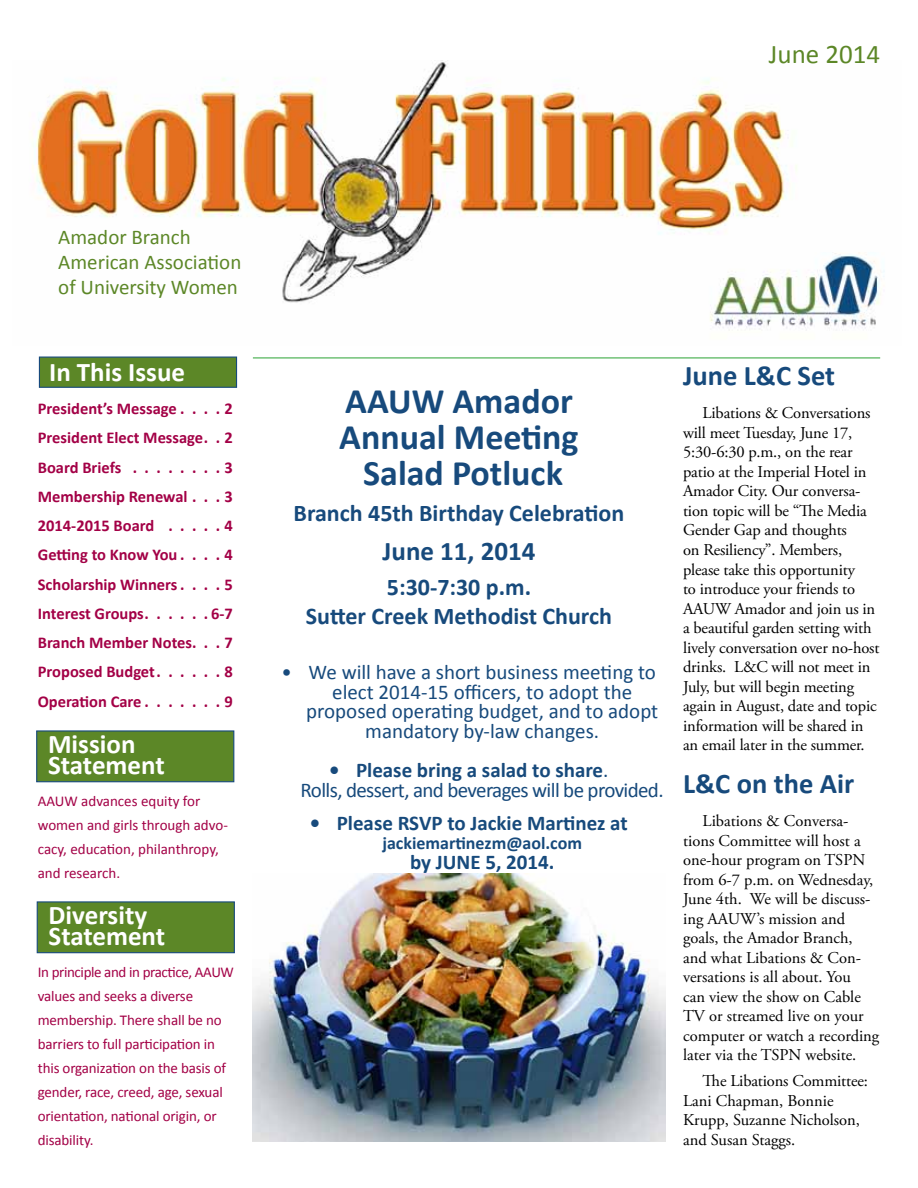
<style>
.page{position:relative;width:918px;height:1188px;background:#fff}
.page>*{position:absolute;margin:0;border:0;box-sizing:border-box;transform-origin:0 0}
.t1{font:700 36px/36px "Calibri";color:#174a7c;text-align:center}
.t2{font:700 28.5px "Calibri";color:#174a7c}
.t3{font:700 27px/21px "Calibri";color:#fff}
.t4{font:700 27px "Calibri";color:#174a7c}
.t5{font:27px "Calibri";color:#5c8727}
.t6{font:700 24px/28.8px "Calibri";color:#174a7c;text-align:center}
.t7{font:21px "Calibri";color:#174a7c}
.t8{font:21px/19.5px "Calibri";letter-spacing:-.03em;color:#174a7c}
.t9{font:21px/25.2px "Calibri";color:#5c8727}
.t10{font:700 21px "Calibri";color:#174a7c}
.t11{font:700 18px "Calibri";color:#174a7c}
.t12{font:16.5px/19.5px "Adobe Garamond Pro";letter-spacing:-.01em;color:#000}
.t13{font:700 16.5px/29.2px "Calibri";color:#a30046;text-align:justify}
.t14{font:15px/24px "Calibri";letter-spacing:-.01em;color:#a30046}
.s1{font-weight:700}
</style>
<div class="page">
<img style="left:32px;top:60px;width:853px;height:271px">
<div style="left:39px;top:357px;width:198px;height:31px;background:#5c8727;border:1px solid #174a7c"></div>
<div style="left:36px;top:730px;width:198px;height:52px;background:#5c8727;border:1px solid #174a7c"></div>
<div style="left:37px;top:901px;width:198px;height:52px;background:#5c8727;border:1px solid #174a7c"></div>
<hr style="left:253px;top:357px;width:627px;height:1px;background:#41ad49">
<img style="left:253px;top:873px;width:413px;height:269px">
<h3 class="t5" style="left:769px;top:37px;width:113px">June 2014</h3>
<p class="t9" style="left:58px;top:224px;width:185px">Amador Branch<br>American Association of University Women</p>
<h3 class="t3" style="left:49px;top:361px;width:138px">In This Issue</h3>
<p class="t13" style="left:38px;top:394px;width:141px">President’s Message</p>
<p class="t13" style="left:224px;top:394px;width:10px">2</p>
<p class="t13" style="left:38px;top:423px;width:167px">President Elect Message</p>
<p class="t13" style="left:38px;top:423px;width:197px;text-indent:187px">2<br>Board Briefs . . . . . . . . 3<br>Membership Renewal</p>
<p class="t13" style="left:38px;top:482px;width:196px;text-indent:187px">3<br>2014-2015 Board . . . . . 4<br>Getting to Know You</p>
<p class="t13" style="left:224px;top:540px;width:10px">4</p>
<p class="t13" style="left:38px;top:569px;width:141px">Scholarship Winners</p>
<p class="t13" style="left:224px;top:569px;width:10px">5</p>
<p class="t13" style="left:38px;top:599px;width:108px">Interest Groups</p>
<p class="t13" style="left:38px;top:599px;width:196px;text-indent:173px">6-7<br>Branch Member Notes. . . 7<br>Proposed Budget</p>
<p class="t13" style="left:224px;top:657px;width:10px">8</p>
<p class="t13" style="left:38px;top:687px;width:105px">Operation Care</p>
<p class="t13" style="left:224px;top:687px;width:10px">9</p>
<h3 class="t3" style="left:48px;top:734px;width:118px">Mission<br>Statement</h3>
<p class="t14" style="left:38px;top:790px;width:192px">AAUW advances equity for women and girls through advo&shy;cacy, education, philanthropy, and research.</p>
<h3 class="t3" style="left:49px;top:905px;width:118px">Diversity<br>Statement</h3>
<p class="t14" style="left:38px;top:960px;width:198px">In principle and in practice, AAUW values and seeks a diverse membership. There shall be no barriers to full participation in this organization on the basis of gender, race, creed, age, sexual orientation, national origin, or disability.</p>
<h1 class="t1" style="left:339px;top:383px;width:241px">AAUW Amador<br>Annual Meeting<br>Salad Potluck</h1>
<h3 class="t6" style="left:294px;top:498px;width:332px">Branch 45th Birthday Celebration</h3>
<h3 class="t4" style="left:383px;top:533px;width:154px">June 11, 2014</h3>
<h3 class="t6" style="left:306px;top:573px;width:308px">5:30-7:30 p.m.<br>Sutter Creek Methodist Church</h3>
<p class="t7" style="left:282px;top:659px;width:376px">• We will have a short business meeting to</p>
<p class="t7" style="left:332px;top:678px;width:302px">elect 2014-15 officers, to adopt the</p>
<p class="t7" style="left:306px;top:698px;width:354px">proposed operating budget, and to adopt</p>
<p class="t7" style="left:365px;top:717px;width:235px">mandatory by-law changes.</p>
<p class="t8" style="left:301px;top:761px;width:365px;text-indent:28px"><span class="s1">• Please bring a salad to share</span>.<br>Rolls, dessert, and beverages will be provided.</p>
<p class="t10" style="left:310px;top:809px;width:320px">• Please RSVP to Jackie Martinez at</p>
<p class="t11" style="left:382px;top:832px;width:201px">jackiemartinezm@aol.com</p>
<p class="t10" style="left:410px;top:848px;width:143px">by JUNE 5, 2014.</p>
<h2 class="t2" style="left:683px;top:358px;width:153px">June L&amp;C Set</h2>
<p class="t12" style="left:683px;top:404px;width:198px;text-indent:20px">Libations &amp; Conversations will meet Tuesday, June 17,<br>5:30-6:30 p.m., on the rear patio at the Imperial Hotel in<br>Amador City. Our conversa&shy;tion topic will be “The Media<br>Gender Gap and thoughts<br>on Resiliency”. Members, please take this opportunity<br>to introduce your friends to<br>AAUW Amador and join us in a beautiful garden setting with lively conversation over no-host drinks. L&amp;C will not meet in<br>July, but will begin meeting again in August, date and topic information will be shared in an email later in the summer.</p>
<h2 class="t2" style="left:683px;top:766px;width:173px">L&amp;C on the Air</h2>
<p class="t12" style="left:683px;top:812px;width:198px;text-indent:20px">Libations &amp; Conversa&shy;tions Committee will host a one-hour program on TSPN from 6-7 p.m. on Wednesday,<br>June 4th. We will be discuss&shy;ing AAUW’s mission and goals, the Amador Branch, and what Libations &amp; Con&shy;versations is all about. You<br>can view the show on Cable<br>TV or streamed live on your computer or watch a recording later via the TSPN website.</p>
<p class="t12" style="left:683px;top:1072px;width:186px;text-indent:20px">The Libations Committee:<br>Lani Chapman, Bonnie<br>Krupp, Suzanne Nicholson, and Susan Staggs.</p>
</div>
